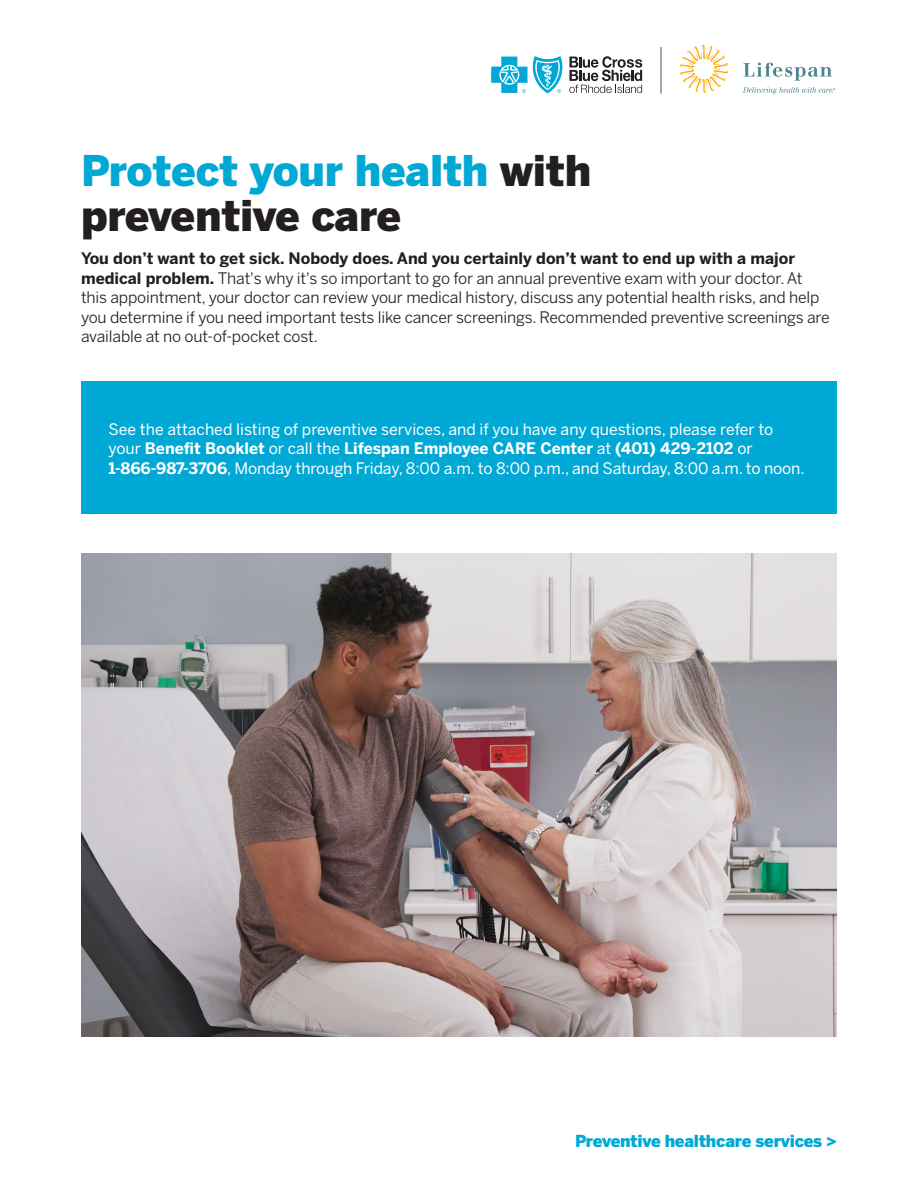
<style>
.page{position:relative;width:918px;height:1188px;background:#fff}
.page>*{position:absolute;margin:0;border:0;box-sizing:border-box;transform-origin:0 0}
.t1{font:900 42px/45px "Benton Sans";letter-spacing:-.005em;color:#231f20}
.More{font:900 16.5px "Benton Sans";letter-spacing:-.015em;color:#00a8d5}
.t2{font:15.75px/19.5px "Benton Sans";letter-spacing:-.01em;color:#231f20}
.t3{font:15.75px/19.5px "Benton Sans";letter-spacing:-.01em;color:#fff}
.s1{color:#00a8d5}
.s2{font-weight:700}
</style>
<div class="page">
<svg style="left:491px;top:56px;width:72px;height:37px"></svg>
<svg style="left:569px;top:56px;width:73px;height:37px"></svg>
<svg style="left:680px;top:45px;width:48px;height:48px"></svg>
<svg style="left:743px;top:63px;width:89px;height:18px"></svg>
<svg style="left:743px;top:87px;width:92px;height:7px"></svg>
<hr style="left:661px;top:47px;width:1px;height:46px;background:#bcbec0">
<img style="left:81px;top:554px;width:756px;height:483px">
<div style="left:81px;top:382px;width:756px;height:132px;background:#00a8d5"></div>
<p class="t1" style="left:81px;top:148px;width:512px"><span class="s1">Protect your health</span> with preventive care</p>
<p class="t2" style="left:81px;top:249px;width:750px"><span class="s2">You don’t want to get sick. Nobody does. And you certainly don’t want to end up with a major medical problem.</span> That's why it's so important to go for an annual preventive exam with your doctor. At this appointment, your doctor can review your medical history, discuss any potential health risks, and help you determine if you need important tests like cancer screenings. Recommended preventive screenings are available at no out-of-pocket cost.</p>
<p class="t3" style="left:109px;top:419px;width:698px">See the attached listing of preventive services, and if you have any questions, please refer to your <span class="s2">Benefit Booklet</span> or call the <span class="s2">Lifespan Employee CARE Center</span> at <span class="s2">(401) 429-2102</span> or<br><span class="s2">1-866-987-3706</span>, Monday through Friday, 8:00 a.m. to 8:00 p.m., and Saturday, 8:00 a.m. to noon.</p>
<p class="More" style="left:575px;top:1132px;width:264px">Preventive healthcare services &gt;</p>
</div>
